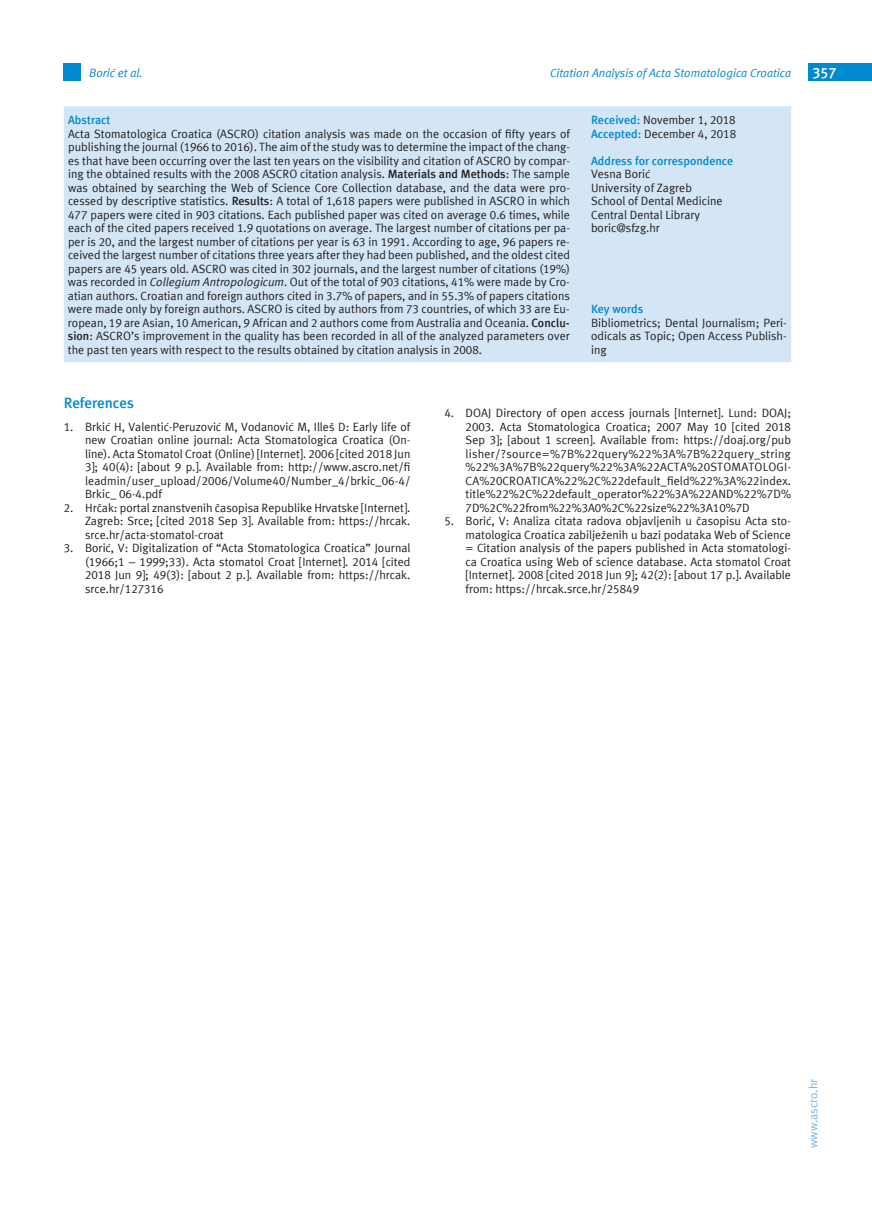
<style>
.page{position:relative;width:872px;height:1212px;background:#fff}
.page>*{position:absolute;margin:0;border:0;box-sizing:border-box;transform-origin:0 0}
.t1{font:700 15px "Meta ASC";color:#0089cf}
.t2{font:700 15px "Meta ASC";color:#fff}
.t3{font:12px/13.5px "Meta ASC";color:#231f20;text-align:justify}
.t4{font:italic 12px "Meta ASC";color:#0089cf}
.t5{font:700 12px "Meta ASC";color:#0089cf}
.t6{font:12px "Meta ASC";color:#77b6e4}
.s1{font-weight:700}
.s2{font-style:italic}
.s3{font-weight:700;color:#0089cf}
</style>
<div class="page">
<div style="left:64px;top:64px;width:17px;height:17px;background:#0089cf"></div>
<div style="left:808px;top:64px;width:64px;height:17px;background:#0089cf"></div>
<div style="left:64px;top:106px;width:727px;height:256px;background:#d4e6f6"></div>
<p class="t4" style="left:89px;top:66px;width:55px">Borić et al.</p>
<p class="t4" style="left:550px;top:66px;width:243px">Citation Analysis of Acta Stomatologica Croatica</p>
<p class="t2" style="left:812px;top:64px;width:26px">357</p>
<p class="t5" style="left:68px;top:113px;width:44px">Abstract</p>
<p class="t3" style="left:68px;top:127px;width:504px">Acta Stomatologica Croatica (ASCRO) citation analysis was made on the occasion of fifty years of publishing the journal (1966 to 2016). The aim of the study was to determine the impact of the chang&shy;es that have been occurring over the last ten years on the visibility and citation of ASCRO by compar&shy;ing the obtained results with the 2008 ASCRO citation analysis. <span class="s1">Materials and Methods</span>: The sample was obtained by searching the Web of Science Core Collection database, and the data were pro&shy;cessed by descriptive statistics. <span class="s1">Results</span>: A total of 1,618 papers were published in ASCRO in which 477 papers were cited in 903 citations. Each published paper was cited on average 0.6 times, while each of the cited papers received 1.9 quotations on average. The largest number of citations per pa&shy;per is 20, and the largest number of citations per year is 63 in 1991. According to age, 96 papers re&shy;ceived the largest number of citations three years after they had been published, and the oldest cited papers are 45 years old. ASCRO was cited in 302 journals, and the largest number of citations (19%) was recorded in <span class="s2">Collegium Antropologicum</span>. Out of the total of 903 citations, 41% were made by Cro&shy;atian authors. Croatian and foreign authors cited in 3.7% of papers, and in 55.3% of papers citations were made only by foreign authors. ASCRO is cited by authors from 73 countries, of which 33 are Eu&shy;ropean, 19 are Asian, 10 American, 9 African and 2 authors come from Australia and Oceania. <span class="s1">Conclu&shy;sion</span>: ASCRO’s improvement in the quality has been recorded in all of the analyzed parameters over the past ten years with respect to the results obtained by citation analysis in 2008.</p>
<p class="t3" style="left:591px;top:113px;width:147px"><span class="s3">Received:</span> November 1, 2018<br><span class="s3">Accepted:</span> December 4, 2018</p>
<p class="t5" style="left:591px;top:154px;width:144px">Address for correspondence</p>
<p class="t3" style="left:591px;top:167px;width:133px;text-align:left">Vesna Borić<br>University of Zagreb<br>School of Dental Medicine<br>Central Dental Library boric@sfzg.hr</p>
<p class="t5" style="left:591px;top:302px;width:54px">Key words</p>
<p class="t3" style="left:591px;top:316px;width:197px">Bibliometrics; Dental Journalism; Peri&shy;odicals as Topic; Open Access Publish&shy;ing</p>
<p class="t1" style="left:64px;top:394px;width:72px">References</p>
<p class="t3" style="left:85px;top:419px;width:327px;text-indent:-21px">1. Brkić H, Valentić-Peruzović M, Vodanović M, Illeš D: Early life of new Croatian online journal: Acta Stomatologica Croatica (On&shy;line). Acta Stomatol Croat (Online) [Internet]. 2006 [cited 2018 Jun 3]; 40(4): [about 9 p.]. Available from: http://www.ascro.net/fi leadmin/user_upload/2006/Volume40/Number_4/brkic_06-4/ Brkic_ 06-4.pdf</p>
<p class="t3" style="left:85px;top:500px;width:327px;text-indent:-21px">2. Hrčak: portal znanstvenih časopisa Republike Hrvatske [Internet].<br>Zagreb: Srce; [cited 2018 Sep 3]. Available from: https://hrcak. srce.hr/acta-stomatol-croat</p>
<p class="t3" style="left:85px;top:541px;width:327px;text-indent:-21px">3. Borić, V: Digitalization of “Acta Stomatologica Croatica” Journal (1966;1 – 1999;33). Acta stomatol Croat [Internet]. 2014 [cited 2018 Jun 9]; 49(3): [about 2 p.]. Available from: https://hrcak. srce.hr/127316</p>
<p class="t3" style="left:465px;top:406px;width:327px;text-indent:-21px">4. DOAJ Directory of open access journals [Internet]. Lund: DOAJ; 2003. Acta Stomatologica Croatica; 2007 May 10 [cited 2018<br>Sep 3]; [about 1 screen]. Available from: https://doaj.org/pub lisher/?source=%7B%22query%22%3A%7B%22query_string %22%3A%7B%22query%22%3A%22ACTA%20STOMATOLOGI-CA%20CROATICA%22%2C%22default_field%22%3A%22index. title%22%2C%22default_operator%22%3A%22AND%22%7D% 7D%2C%22from%22%3A0%2C%22size%22%3A10%7D</p>
<p class="t3" style="left:465px;top:514px;width:327px;text-indent:-21px">5. Borić, V: Analiza citata radova objavljenih u časopisu Acta sto&shy;matologica Croatica zabilježenih u bazi podataka Web of Science = Citation analysis of the papers published in Acta stomatologi&shy;ca Croatica using Web of science database. Acta stomatol Croat [Internet]. 2008 [cited 2018 Jun 9]; 42(2): [about 17 p.]. Available from: https://hrcak.srce.hr/25849</p>
<p class="t6" style="left:806px;top:1148px;width:71px;rotate:-90deg">www.ascro.hr</p>
</div>
